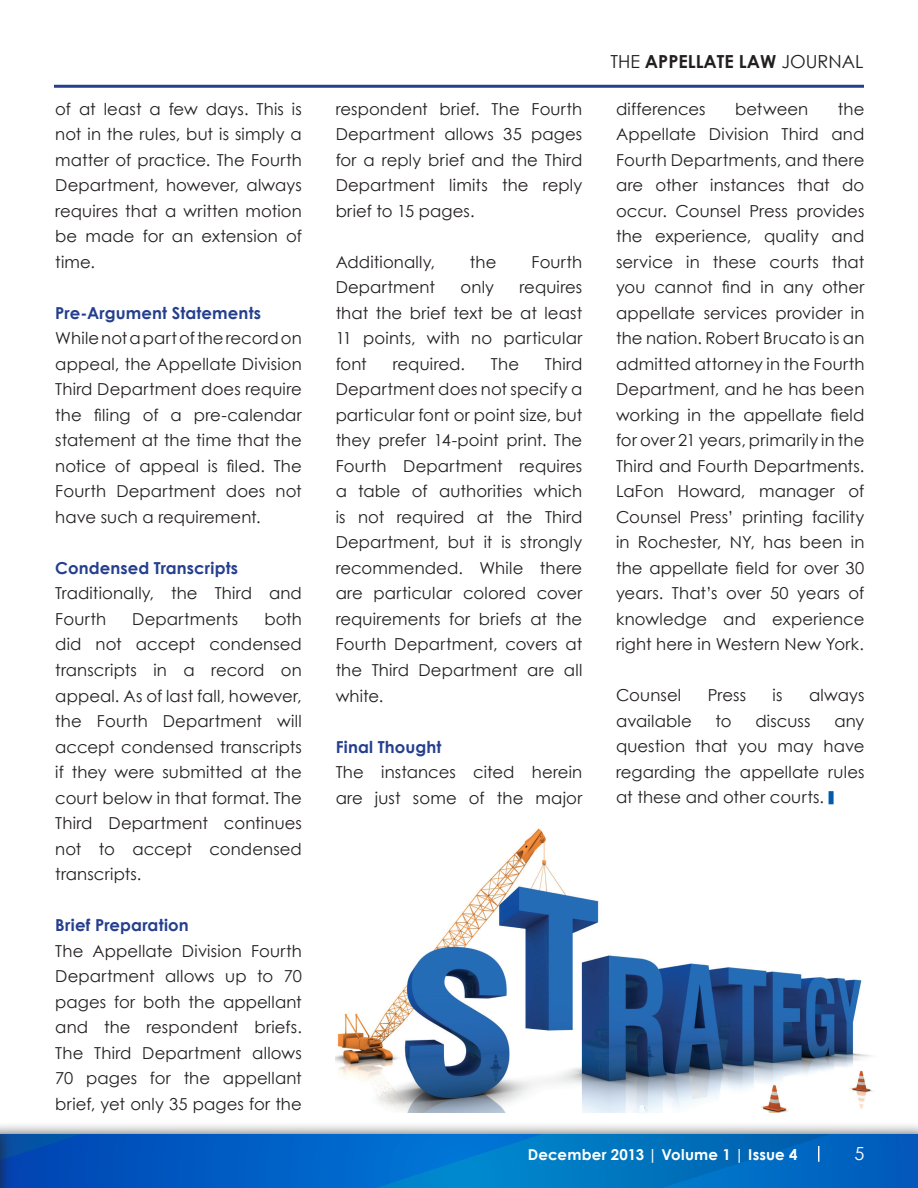
<style>
.page{position:relative;width:918px;height:1188px;background:#fff}
.page>*{position:absolute;margin:0;border:0;box-sizing:border-box;transform-origin:0 0}
.t1{font:700 18px "Century Gothic";color:#231f20}
.t2{font:18px "Century Gothic";color:#fff}
.t3{font:16.5px/25.5px "Century Gothic";letter-spacing:.005em;color:#231f20;text-align:justify}
.t4{font:700 16.5px "Century Gothic";letter-spacing:.01em;color:#253f8e}
.t5{font:700 15px "Century Gothic";letter-spacing:.01em;color:#fff}
.s1{font-weight:400}
</style>
<div class="page">
<div style="left:0;top:1122px;width:918px;height:66px;background:#231f20;opacity:.75"></div>
<div style="left:0;top:1134px;width:918px;height:54px;background:#007bc3"></div>
<svg style="left:13px;top:1134px;width:527px;height:54px"></svg>
<div style="left:0;top:1122px;width:13px;height:66px;background:#231f20;opacity:.75"></div>
<hr style="left:0;top:1134px;width:1px;height:54px;background:#113478">
<svg style="left:629px;top:1134px;width:289px;height:54px"></svg>
<img style="left:336px;top:828px;width:537px;height:285px">
<svg style="left:639px;top:1105px;width:8px;height:9px"></svg>
<hr style="left:54px;top:85px;width:810px;height:3px;background:#253f8e">
<p class="t3" style="left:55px;top:96px;width:248px">of at least a few days. This is not in the rules, but is simply a matter of practice. The Fourth Department, however, always requires that a written motion be made for an extension of time.</p>
<p class="t4" style="left:55px;top:300px;width:207px">Pre-Argument Statements</p>
<p class="t3" style="left:55px;top:325px;width:248px">While not a part of the record on appeal, the Appellate Division Third Department does require the filing of a pre-calendar statement at the time that the notice of appeal is filed. The Fourth Department does not have such a requirement.</p>
<p class="t4" style="left:55px;top:555px;width:184px">Condensed Transcripts</p>
<p class="t3" style="left:55px;top:581px;width:248px">Traditionally, the Third and<br>Fourth</p>
<p class="t3" style="left:55px;top:606px;width:248px;text-indent:209px">both did not accept condensed transcripts in a record on appeal. As of last fall, however, the Fourth Department will accept condensed transcripts if they were submitted at the court below in that format. The Third Department continues not to accept condensed transcripts.</p>
<p class="t4" style="left:55px;top:913px;width:135px">Brief Preparation</p>
<p class="t3" style="left:55px;top:938px;width:248px">The Appellate Division Fourth Department allows up to 70 pages for both the appellant and the respondent briefs.<br>The Third Department allows 70 pages for the appellant brief, yet only 35 pages for the</p>
<p class="t3" style="left:132px;top:606px;width:107px">Departments</p>
<p class="t3" style="left:336px;top:96px;width:248px">respondent brief. The Fourth Department allows 35 pages for a reply brief and the Third Department limits the reply brief to 15 pages.</p>
<p class="t3" style="left:336px;top:249px;width:101px">Additionally,</p>
<p class="t3" style="left:470px;top:249px;width:28px">the</p>
<p class="t3" style="left:532px;top:249px;width:52px">Fourth</p>
<p class="t3" style="left:336px;top:274px;width:101px">Department</p>
<p class="t3" style="left:460px;top:274px;width:35px">only</p>
<p class="t3" style="left:336px;top:274px;width:248px;text-indent:184px">requires that the brief text be at least 11 points, with no particular font</p>
<p class="t3" style="left:336px;top:351px;width:248px;text-indent:209px">Third Department does not specify a particular font or point size, but they prefer 14-point print. The Fourth Department requires a table of authorities which is not required at the Third Department, but it is strongly recommended. While there are particular colored cover requirements for briefs at the Fourth Department, covers at the Third Department are all white.</p>
<p class="t4" style="left:336px;top:734px;width:107px">Final Thought</p>
<p class="t3" style="left:336px;top:759px;width:248px">The instances cited herein are just some of the major</p>
<p class="t3" style="left:393px;top:351px;width:74px">required.</p>
<p class="t3" style="left:491px;top:351px;width:30px">The</p>
<p class="t1" style="left:610px;top:47px;width:254px"><span class="s1">THE</span> APPELLATE LAW <span class="s1">JOURNAL</span></p>
<p class="t3" style="left:616px;top:96px;width:91px">differences</p>
<p class="t3" style="left:735px;top:96px;width:75px">between</p>
<p class="t3" style="left:616px;top:96px;width:250px;text-indent:222px">the Appellate Division Third and Fourth Departments, and there are other instances that do occur. Counsel Press provides the experience, quality and service in these courts that you cannot find in any other appellate services provider in the nation. Robert Brucato is an admitted attorney in the Fourth Department, and he has been working in the appellate field for over 21 years, primarily in the Third and Fourth Departments.<br>LaFon Howard, manager of Counsel Press’ printing facility in Rochester, NY, has been in the appellate field for over 30 years. That’s over 50 years of knowledge and experience right here in Western New York.</p>
<p class="t3" style="left:616px;top:682px;width:67px">Counsel</p>
<p class="t3" style="left:708px;top:682px;width:40px">Press</p>
<p class="t3" style="left:773px;top:682px;width:11px">is</p>
<p class="t3" style="left:809px;top:682px;width:57px">always</p>
<p class="t3" style="left:616px;top:708px;width:77px">available</p>
<p class="t3" style="left:716px;top:708px;width:18px">to</p>
<p class="t3" style="left:755px;top:708px;width:57px">discuss</p>
<p class="t3" style="left:616px;top:708px;width:250px;text-indent:218px">any question that you may have regarding the appellate rules at these and other courts. <sup>█</sup></p>
<p class="t5" style="left:528px;top:1143px;width:271px">December 2013 | Volume 1 | Issue 4</p>
<p class="t2" style="left:854px;top:1140px;width:11px">5</p>
</div>
